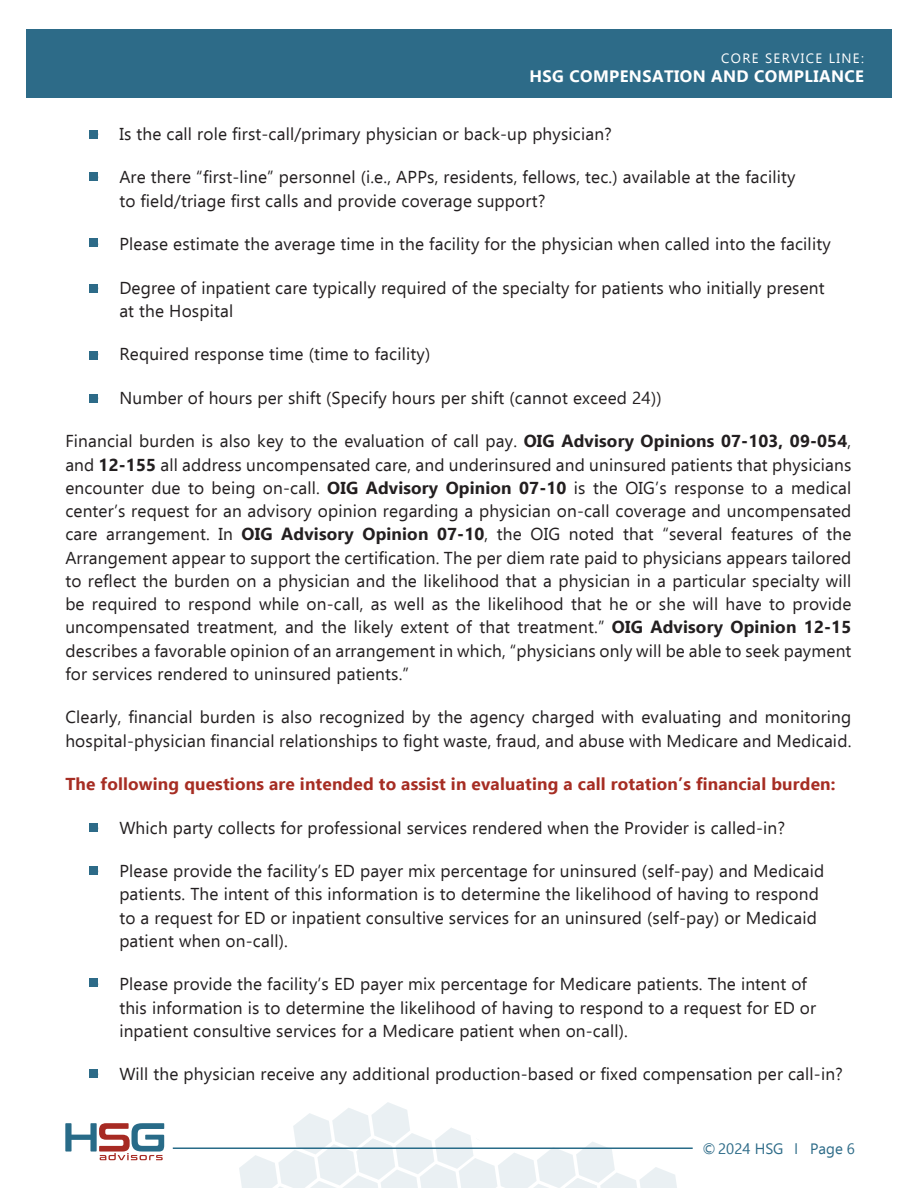
<style>
.page{position:relative;width:918px;height:1188px;background:#fff}
.page>*{position:absolute;margin:0;border:0;box-sizing:border-box;transform-origin:0 0}
.t1{font:17.25px/23.2px "Ebrima";letter-spacing:.01em;color:#231f20}
.t2{font:700 17.25px "Ebrima";letter-spacing:.01em;color:#a62d23}
.t3{font:700 16.5px "Ebrima";letter-spacing:.025em;color:#fff}
.t4{font:15px "Ebrima";color:#2d6b88}
.t5{font:13.5px "Ebrima";letter-spacing:.1em;color:#fff}
.s1{font-weight:700}
.s2{font-family:"Arial Narrow"}
</style>
<div class="page">
<svg style="left:239px;top:1102px;width:438px;height:86px"></svg>
<svg style="left:65px;top:1123px;width:99px;height:37px"></svg>
<hr style="left:173px;top:1147px;width:520px;height:2px;background:#286b88">
<div style="left:90px;top:130px;width:8px;height:9px;background:#2d6b88"></div>
<div style="left:90px;top:172px;width:8px;height:9px;background:#2d6b88"></div>
<div style="left:89px;top:239px;width:9px;height:8px;background:#2d6b88"></div>
<div style="left:90px;top:284px;width:8px;height:9px;background:#2d6b88"></div>
<div style="left:90px;top:351px;width:8px;height:9px;background:#2d6b88"></div>
<div style="left:90px;top:823px;width:8px;height:9px;background:#2d6b88"></div>
<div style="left:90px;top:866px;width:8px;height:9px;background:#2d6b88"></div>
<div style="left:90px;top:1069px;width:8px;height:9px;background:#2d6b88"></div>
<div style="left:90px;top:394px;width:8px;height:9px;background:#2d6b88"></div>
<div style="left:90px;top:978px;width:8px;height:9px;background:#2d6b88"></div>
<div style="left:26px;top:30px;width:866px;height:68px;background:#2d6b88"></div>
<p class="t5" style="left:721px;top:49px;width:144px">CORE SERVICE LINE:</p>
<p class="t3" style="left:530px;top:64px;width:336px">HSG COMPENSATION AND COMPLIANCE</p>
<p class="t1" style="left:92px;top:122px;width:521px">• Is the call role first-call/primary physician or back-up physician?</p>
<p class="t1" style="left:119px;top:165px;width:678px;text-indent:-27px">• Are there “first-line” personnel (i.e., APPs, residents, fellows, tec.) available at the facility to field/triage first calls and provide coverage support?</p>
<p class="t1" style="left:92px;top:232px;width:740px">• Please estimate the average time in the facility for the physician when called into the facility</p>
<p class="t1" style="left:119px;top:276px;width:707px;text-indent:-27px">• Degree of inpatient care typically required of the specialty for patients who initially present at the Hospital</p>
<p class="t1" style="left:92px;top:342px;width:339px">• Required response time (time to facility)</p>
<p class="t1" style="left:92px;top:386px;width:571px">• Number of hours per shift (Specify hours per shift (cannot exceed 24))</p>
<p class="t1" style="left:65px;top:429px;width:788px;text-align:justify">Financial burden is also key to the evaluation of call pay. <span class="s1">OIG Advisory Opinions 07-103, 09-054</span>, and <span class="s1">12-155</span> all address uncompensated care, and underinsured and uninsured patients that physicians encounter due to being on-call. <span class="s1">OIG Advisory Opinion 07-10</span> is the OIG’s response to a medical center’s request for an advisory opinion regarding a physician on-call coverage and uncompensated care arrangement. In <span class="s1">OIG Advisory Opinion 07-10</span>, the OIG noted that “several features of the Arrangement appear to support the certification. The per diem rate paid to physicians appears tailored to reflect the burden on a physician and the likelihood that a physician in a particular specialty will be required to respond while on-call, as well as the likelihood that he or she will have to provide uncompensated treatment, and the likely extent of that treatment.” <span class="s1">OIG Advisory Opinion 12-15 </span>describes a favorable opinion of an arrangement in which, “physicians only will be able to seek payment for services rendered to uninsured patients.”</p>
<p class="t1" style="left:65px;top:705px;width:788px">Clearly, financial burden is also recognized by the agency charged with evaluating and monitoring hospital-physician financial relationships to fight waste, fraud, and abuse with Medicare and Medicaid.</p>
<p class="t2" style="left:65px;top:771px;width:772px">The following questions are intended to assist in evaluating a call rotation’s financial burden:</p>
<p class="t1" style="left:92px;top:816px;width:694px">• Which party collects for professional services rendered when the Provider is called-in?</p>
<p class="t1" style="left:119px;top:859px;width:707px;text-indent:-27px">• Please provide the facility’s ED payer mix percentage for uninsured (self-pay) and Medicaid patients. The intent of this information is to determine the likelihood of having to respond to a request for ED or inpatient consultive services for an uninsured (self-pay) or Medicaid patient when on-call).</p>
<p class="t1" style="left:119px;top:972px;width:698px;text-indent:-27px">• Please provide the facility’s ED payer mix percentage for Medicare patients. The intent of this information is to determine the likelihood of having to respond to a request for ED or inpatient consultive services for a Medicare patient when on-call).</p>
<p class="t1" style="left:92px;top:1062px;width:752px">• Will the physician receive any additional production-based or fixed compensation per call-in?</p>
<p class="t4" style="left:702px;top:1138px;width:83px">© 2024 HSG</p>
<p class="t4" style="left:794px;top:1138px;width:62px"><span class="s2">I</span> Page 6</p>
</div>
